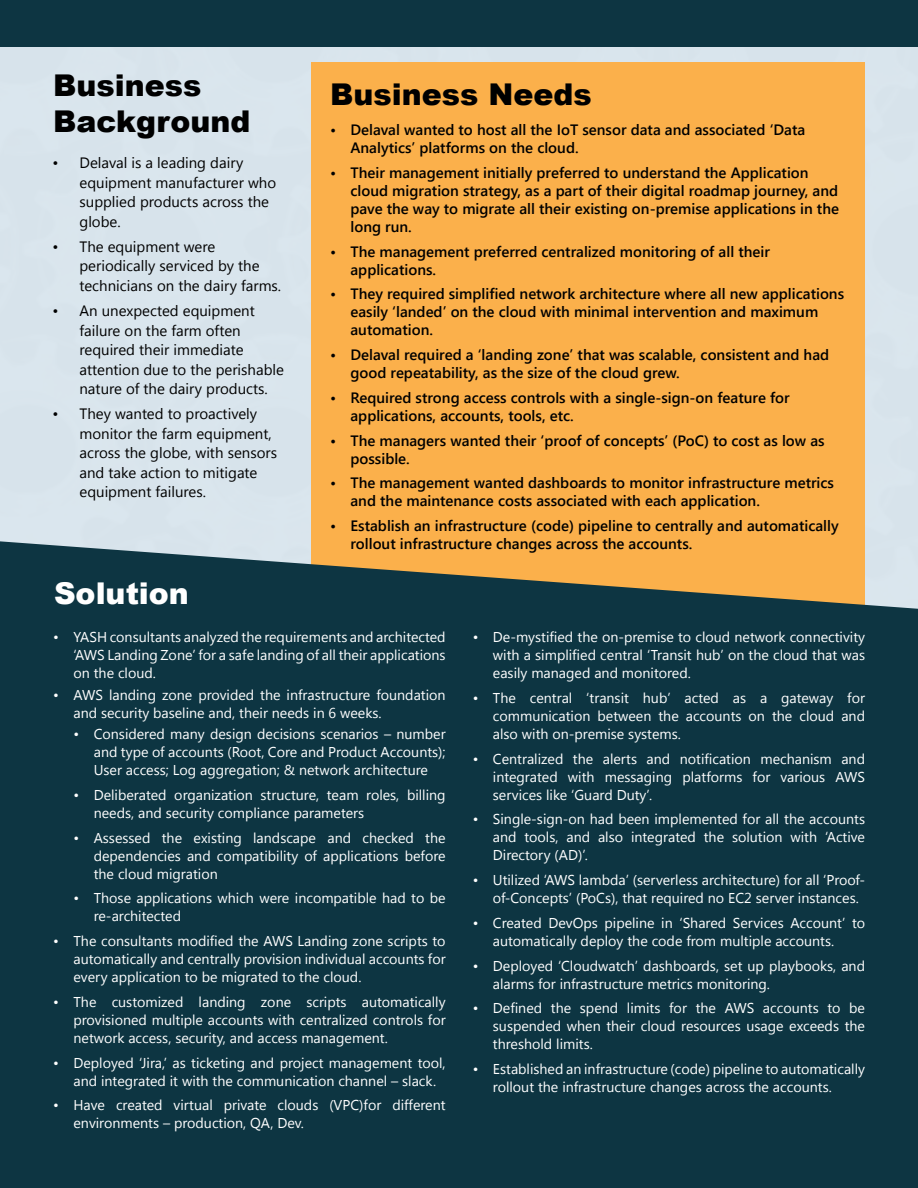
<style>
.page{position:relative;width:918px;height:1188px;background:#fff}
.page>*{position:absolute;margin:0;border:0;box-sizing:border-box;transform-origin:0 0}
.t1{font:900 30px/36px "Arial";color:#000}
.t2{font:900 30px "Arial";color:#fff}
.t3{font:600 15px/18px "Segoe UI";color:#000}
.t4{font:15px/19.5px "Segoe UI";color:#000}
.t5{font:14.25px/18px "Segoe UI";color:#fff;text-align:justify}
</style>
<div class="page">
<div style="left:0;top:46px;width:918px;height:1142px;background:#dae6ee"></div>
<div style="left:311px;top:63px;width:554px;height:674px;background:#fbb04b"></div>
<div style="left:0;top:541px;width:918px;height:647px;background:#0d3542"></div>
<div style="left:0;top:0;width:918px;height:46px;background:#0d3542"></div>
<h1 class="t1" style="left:53px;top:67px;width:199px">Business<br>Background</h1>
<p class="t4" style="left:80px;top:152px;width:198px;text-indent:-27px">• Delaval is a leading dairy equipment manufacturer who supplied products across the globe.</p>
<p class="t4" style="left:80px;top:236px;width:203px;text-indent:-27px">• The equipment were periodically serviced by the technicians on the dairy farms.</p>
<p class="t4" style="left:80px;top:300px;width:206px;text-indent:-27px">• An unexpected equipment failure on the farm often required their immediate attention due to the perishable nature of the dairy products.</p>
<p class="t4" style="left:80px;top:403px;width:199px;text-indent:-27px">• They wanted to proactively monitor the farm equipment, across the globe, with sensors and take action to mitigate equipment failures.</p>
<h1 class="t2" style="left:54px;top:572px;width:136px">Solution</h1>
<h1 class="t1" style="left:330px;top:76px;width:263px">Business Needs</h1>
<p class="t3" style="left:350px;top:120px;width:456px;text-indent:-20px">• Delaval wanted to host all the IoT sensor data and associated ‘Data<br>Analytics’ platforms on the cloud.</p>
<p class="t3" style="left:350px;top:162px;width:490px;text-indent:-20px">• Their management initially preferred to understand the Application cloud migration strategy, as a part of their digital roadmap journey, and pave the way to migrate all their existing on-premise applications in the long run.</p>
<p class="t3" style="left:350px;top:241px;width:421px;text-indent:-20px">• The management preferred centralized monitoring of all their applications.</p>
<p class="t3" style="left:350px;top:284px;width:495px;text-indent:-20px">• They required simplified network architecture where all new applications easily ‘landed’ on the cloud with minimal intervention and maximum automation.</p>
<p class="t3" style="left:350px;top:345px;width:480px;text-indent:-20px">• Delaval required a ‘landing zone’ that was scalable, consistent and had good repeatability, as the size of the cloud grew.</p>
<p class="t3" style="left:350px;top:387px;width:441px;text-indent:-20px">• Required strong access controls with a single-sign-on feature for applications, accounts, tools, etc.</p>
<p class="t3" style="left:350px;top:430px;width:476px;text-indent:-20px">• The managers wanted their ‘proof of concepts’ (PoC) to cost as low as possible.</p>
<p class="t3" style="left:350px;top:473px;width:485px;text-indent:-20px">• The management wanted dashboards to monitor infrastructure metrics and the maintenance costs associated with each application.</p>
<p class="t3" style="left:350px;top:516px;width:490px;text-indent:-20px">• Establish an infrastructure (code) pipeline to centrally and automatically rollout infrastructure changes across the accounts.</p>
<p class="t5" style="left:73px;top:628px;width:374px;text-indent:-20px">• YASH consultants analyzed the requirements and architected ‘AWS Landing Zone’ for a safe landing of all their applications on the cloud.</p>
<p class="t5" style="left:73px;top:685px;width:374px;text-indent:-20px">• AWS landing zone provided the infrastructure foundation and security baseline and, their needs in 6 weeks.</p>
<p class="t5" style="left:94px;top:725px;width:353px;text-indent:-20px">• Considered many design decisions scenarios – number and type of accounts (Root, Core and Product Accounts); User access; Log aggregation; &amp; network architecture</p>
<p class="t5" style="left:94px;top:785px;width:353px;text-indent:-20px">• Deliberated organization structure, team roles, billing needs, and security compliance parameters</p>
<p class="t5" style="left:94px;top:828px;width:353px;text-indent:-20px">• Assessed the existing landscape and checked the dependencies and compatibility of applications before the cloud migration</p>
<p class="t5" style="left:94px;top:889px;width:353px;text-indent:-20px">• Those applications which were incompatible had to be re-architected</p>
<p class="t5" style="left:73px;top:932px;width:374px;text-indent:-20px">• The consultants modified the AWS Landing zone scripts to automatically and centrally provision individual accounts for every application to be migrated to the cloud.</p>
<p class="t5" style="left:73px;top:992px;width:374px;text-indent:-20px">• The customized landing zone scripts automatically provisioned multiple accounts with centralized controls for network access, security, and access management.</p>
<p class="t5" style="left:73px;top:1053px;width:374px;text-indent:-20px">• Deployed ‘Jira,’ as ticketing and project management tool, and integrated it with the communication channel – slack.</p>
<p class="t5" style="left:73px;top:1096px;width:374px;text-indent:-20px">• Have created virtual private clouds (VPC)for different environments – production, QA, Dev.</p>
<p class="t5" style="left:493px;top:628px;width:374px;text-indent:-20px">• De-mystified the on-premise to cloud network connectivity with a simplified central ‘Transit hub’ on the cloud that was easily managed and monitored.</p>
<p class="t5" style="left:493px;top:688px;width:374px;text-indent:-20px">• The central ‘transit hub’ acted as a gateway for communication between the accounts on the cloud and also with on-premise systems.</p>
<p class="t5" style="left:493px;top:749px;width:374px;text-indent:-20px">• Centralized the alerts and notification mechanism and integrated with messaging platforms for various AWS services like ‘Guard Duty’.</p>
<p class="t5" style="left:493px;top:810px;width:374px;text-indent:-20px">• Single-sign-on had been implemented for all the accounts and tools, and also integrated the solution with ‘Active Directory (AD)’.</p>
<p class="t5" style="left:493px;top:871px;width:374px;text-indent:-20px">• Utilized ‘AWS lambda’ (serverless architecture) for all ‘Proof&shy;of-Concepts’ (PoCs), that required no EC2 server instances.</p>
<p class="t5" style="left:493px;top:913px;width:374px;text-indent:-20px">• Created DevOps pipeline in ‘Shared Services Account’ to automatically deploy the code from multiple accounts.</p>
<p class="t5" style="left:493px;top:956px;width:374px;text-indent:-20px">• Deployed ‘Cloudwatch’ dashboards, set up playbooks, and alarms for infrastructure metrics monitoring.</p>
<p class="t5" style="left:493px;top:999px;width:374px;text-indent:-20px">• Defined the spend limits for the AWS accounts to be suspended when their cloud resources usage exceeds the threshold limits.</p>
<p class="t5" style="left:493px;top:1060px;width:374px;text-indent:-20px">• Established an infrastructure (code) pipeline to automatically rollout the infrastructure changes across the accounts.</p>
</div>
